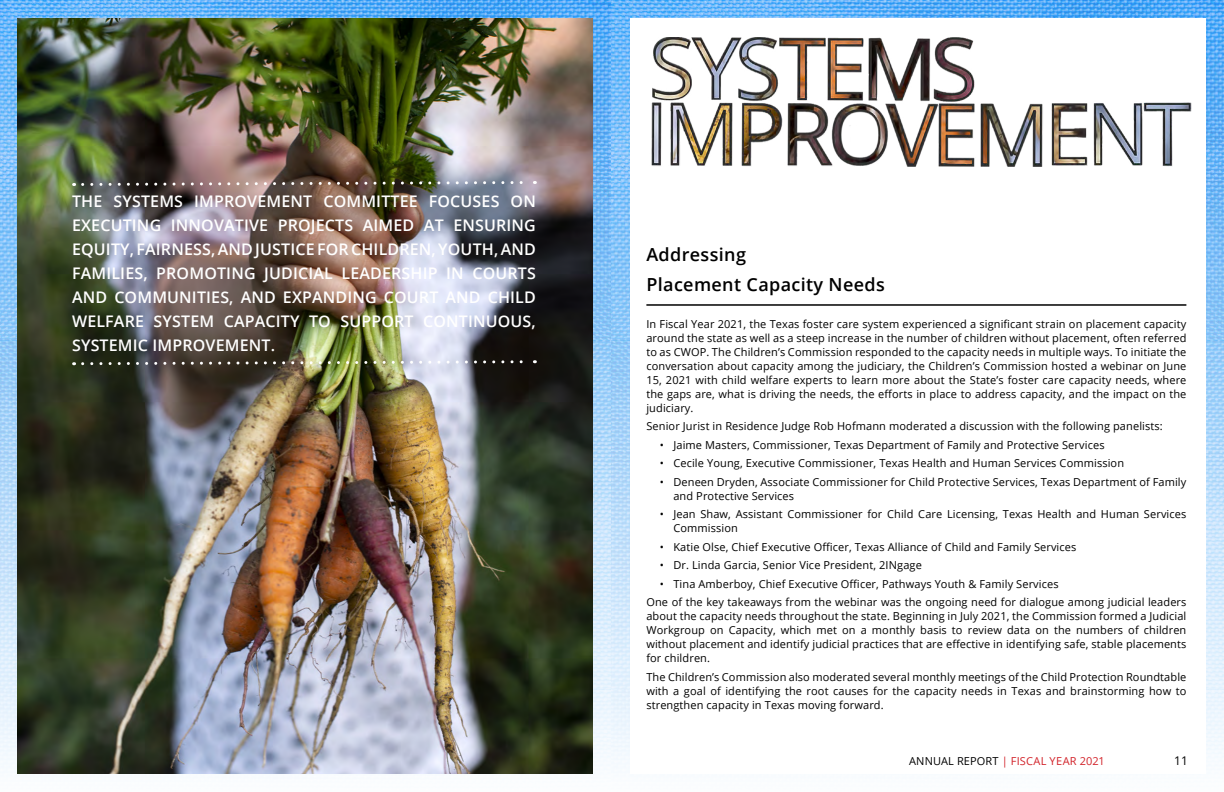
<style>
.page{position:relative;width:1224px;height:792px;background:#fff}
.page>*{position:absolute;margin:0;border:0;box-sizing:border-box;transform-origin:0 0}
.UPDATED_K_os_subtitl{font:600 18px "Open Sans";letter-spacing:.02em;color:#000}
.Comm_descp_OSemibol{font:600 16px/24px "Open Sans";letter-spacing:.01em;color:#fff;text-align:justify}
.t1{font:12px "Open Sans";color:#000}
.Open_sans_body_R_11{font:11px/14px "Open Sans";letter-spacing:.01em;color:#000;text-align:justify}
.Open_sans_body_R_11-2{font:11px "Open Sans";letter-spacing:.01em;color:#d2232a}
.s1{color:#000}
</style>
<div class="page">
<img style="left:0;top:0;width:1224px;height:767px">
<img style="left:17px;top:18px;width:576px;height:756px">
<img style="left:74px;top:180px;width:461px;height:7px">
<img style="left:74px;top:359px;width:461px;height:8px">
<div style="left:630px;top:18px;width:576px;height:756px;background:#fff"></div>
<img style="left:651px;top:37px;width:541px;height:130px">
<hr style="left:646px;top:304px;width:540px;height:2px;background:#000">
<p class="Comm_descp_OSemibol" style="left:72px;top:189px;width:465px">THE SYSTEMS IMPROVEMENT COMMITTEE FOCUSES ON EXECUTING INNOVATIVE PROJECTS AIMED AT ENSURING EQUITY, FAIRNESS, AND JUSTICE FOR CHILDREN, YOUTH, AND FAMILIES, PROMOTING JUDICIAL LEADERSHIP IN COURTS AND COMMUNITIES, AND EXPANDING COURT AND CHILD WELFARE SYSTEM CAPACITY TO SUPPORT CONTINUOUS, SYSTEMIC IMPROVEMENT.</p>
<h2 class="UPDATED_K_os_subtitl" style="left:646px;top:242px;width:101px">Addressing</h2>
<h2 class="UPDATED_K_os_subtitl" style="left:646px;top:272px;width:240px">Placement Capacity Needs</h2>
<p class="Open_sans_body_R_11" style="left:646px;top:316px;width:542px">In Fiscal Year 2021, the Texas foster care system experienced a significant strain on placement capacity around the state as well as a steep increase in the number of children without placement, often referred to as CWOP. The Children’s Commission responded to the capacity needs in multiple ways. To initiate the conversation about capacity among the judiciary, the Children’s Commission hosted a webinar on June 15, 2021 with child welfare experts to learn more about the State’s foster care capacity needs, where the gaps are, what is driving the needs, the efforts in place to address capacity, and the impact on the judiciary.</p>
<p class="Open_sans_body_R_11" style="left:646px;top:419px;width:518px">Senior Jurist in Residence Judge Rob Hofmann moderated a discussion with the following panelists:</p>
<p class="Open_sans_body_R_11" style="left:660px;top:437px;width:446px">• Jaime Masters, Commissioner, Texas Department of Family and Protective Services</p>
<p class="Open_sans_body_R_11" style="left:660px;top:456px;width:466px">• Cecile Young, Executive Commissioner, Texas Health and Human Services Commission</p>
<p class="Open_sans_body_R_11" style="left:673px;top:474px;width:515px;text-indent:-14px">• Deneen Dryden, Associate Commissioner for Child Protective Services, Texas Department of Family and Protective Services</p>
<p class="Open_sans_body_R_11" style="left:673px;top:507px;width:515px;text-indent:-14px">• Jean Shaw, Assistant Commissioner for Child Care Licensing, Texas Health and Human Services<br>Commission</p>
<p class="Open_sans_body_R_11" style="left:660px;top:539px;width:418px">• Katie Olse, Chief Executive Officer, Texas Alliance of Child and Family Services</p>
<p class="Open_sans_body_R_11" style="left:660px;top:558px;width:263px">• Dr. Linda Garcia, Senior Vice President, 2INgage</p>
<p class="Open_sans_body_R_11" style="left:660px;top:576px;width:400px">• Tina Amberboy, Chief Executive Officer, Pathways Youth &amp; Family Services</p>
<p class="Open_sans_body_R_11" style="left:646px;top:595px;width:542px">One of the key takeaways from the webinar was the ongoing need for dialogue among judicial leaders about the capacity needs throughout the state. Beginning in July 2021, the Commission formed a Judicial Workgroup on Capacity, which met on a monthly basis to review data on the numbers of children without placement and identify judicial practices that are effective in identifying safe, stable placements for children.</p>
<p class="Open_sans_body_R_11" style="left:646px;top:669px;width:542px">The Children’s Commission also moderated several monthly meetings of the Child Protection Roundtable with a goal of identifying the root causes for the capacity needs in Texas and brainstorming how to strengthen capacity in Texas moving forward.</p>
<p class="Open_sans_body_R_11-2" style="left:909px;top:753px;width:197px"><span class="s1">ANNUAL REPORT</span> | FISCAL YEAR 2021</p>
<p class="t1" style="left:1174px;top:753px;width:15px">11</p>
</div>
